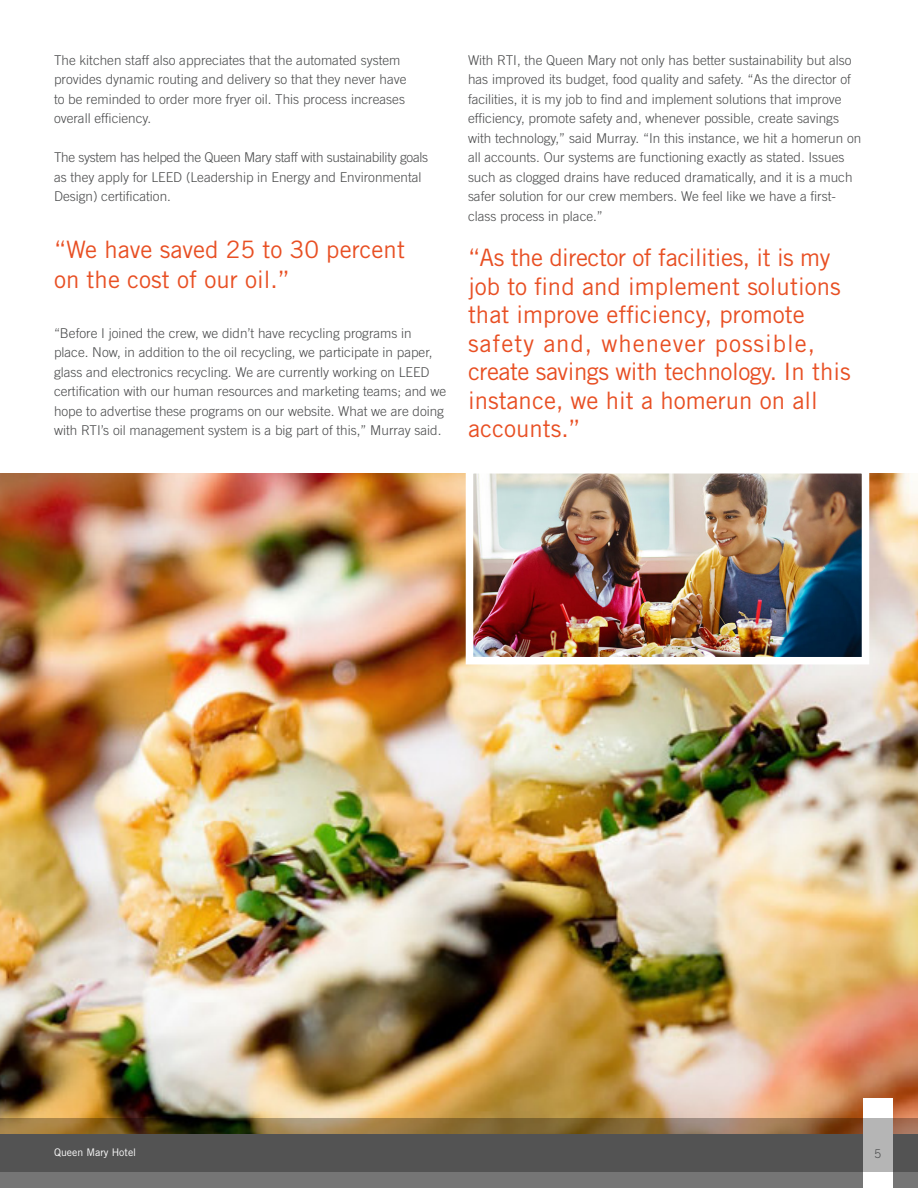
<style>
.page{position:relative;width:918px;height:1188px;background:#fff}
.page>*{position:absolute;margin:0;border:0;box-sizing:border-box;transform-origin:0 0}
.t1{font:24px/28.5px "Trade Gothic";color:#e84f23}
.t2{font:300 13.5px/19.5px "Trade Gothic";color:#4b4c4d}
.t3{font:300 12px "Trade Gothic";color:#4b4c4d}
.t4{font:10.5px "Trade Gothic";color:#fff}
</style>
<div class="page">
<img style="left:0;top:473px;width:918px;height:645px">
<img style="left:475px;top:475px;width:385px;height:180px">
<div style="left:466px;top:466px;width:403px;height:198px;border:8px solid #fff"></div>
<div style="left:0;top:1134px;width:918px;height:54px;background:#757575"></div>
<div style="left:863px;top:1098px;width:29px;height:90px;background:#fff"></div>
<svg style="left:0;top:1118px;width:918px;height:54px;fill:#535353"></svg>
<p class="t2" style="left:54px;top:50px;width:354px">The kitchen staff also appreciates that the automated system provides dynamic routing and delivery so that they never have to be reminded to order more fryer oil. This process increases overall efficiency.</p>
<p class="t2" style="left:54px;top:147px;width:376px">The system has helped the Queen Mary staff with sustainability goals as they apply for LEED (Leadership in Energy and Environmental<br>Design) certification.</p>
<p class="t2" style="left:468px;top:50px;width:395px">With RTI, the Queen Mary not only has better sustainability but also has improved its budget, food quality and safety. “As the director of facilities, it is my job to find and implement solutions that improve efficiency, promote safety and, whenever possible, create savings with technology,” said Murray. “In this instance, we hit a homerun on all accounts. Our systems are functioning exactly as stated. Issues such as clogged drains have reduced dramatically, and it is a much safer solution for our crew members. We feel like we have a first&shy;class process in place.”</p>
<p class="t1" style="left:54px;top:234px;width:353px;line-height:30px">“We have saved 25 to 30 percent on the cost of our oil.”</p>
<p class="t1" style="left:468px;top:243px;width:384px">“As the director of facilities, it is my job to find and implement solutions that improve efficiency, promote safety and, whenever possible, create savings with technology. In this instance, we hit a homerun on all accounts.”</p>
<p class="t2" style="left:54px;top:323px;width:394px">“Before I joined the crew, we didn’t have recycling programs in place. Now, in addition to the oil recycling, we participate in paper, glass and electronics recycling. We are currently working on LEED certification with our human resources and marketing teams; and we hope to advertise these programs on our website. What we are doing with RTI’s oil management system is a big part of this,” Murray said.</p>
<p class="t4" style="left:54px;top:1146px;width:84px">Queen Mary Hotel</p>
<p class="t3" style="left:874px;top:1146px;width:8px">5</p>
</div>
